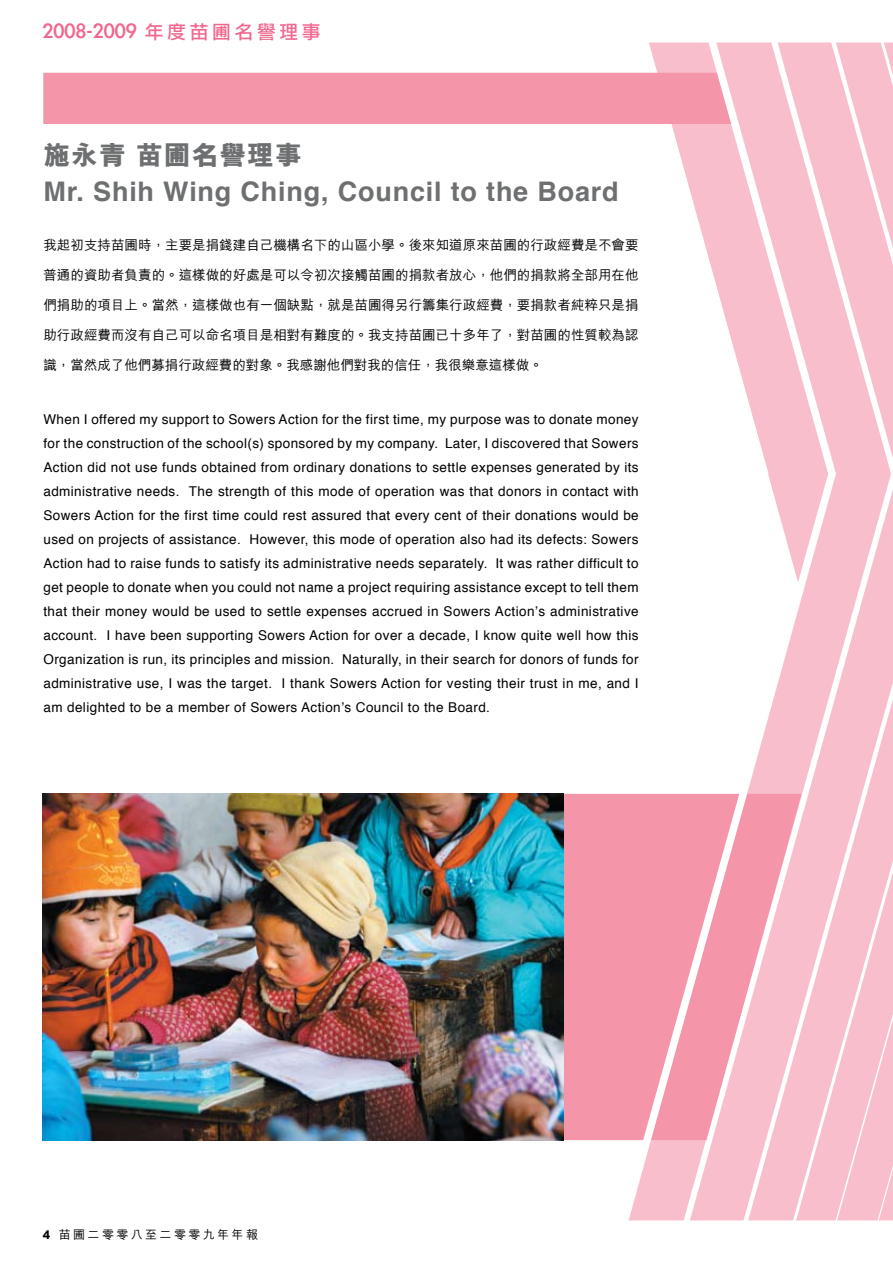
<style>
.page{position:relative;width:893px;height:1263px;background:#fff}
.page>*{position:absolute;margin:0;border:0;box-sizing:border-box;transform-origin:0 0}
.t1{font:700 27px "Helvetica";letter-spacing:.03em;color:#6d6f71}
.t2{font:800 27px "M Hei HK";letter-spacing:.03em;color:#6d6f71}
.t3{font:23.7px "Li Gothic Med";color:#f1678d}
.t4{font:13.5px/24px "Helvetica";letter-spacing:.03em;color:#000;text-align:justify}
.t5{font:500 13.5px "M Hei HK";color:#000}
.t6{font:500 12px "M Hei HK";letter-spacing:.2em;color:#000}
.s1{font-size:18.75px}
.s2{font-weight:800}
</style>
<div class="page">
<div style="left:564px;top:794px;width:41px;height:346px;background:#f595aa"></div>
<img style="left:43px;top:794px;width:521px;height:346px">
<svg style="left:605px;top:42px;width:219px;height:1179px"></svg>
<svg style="left:824px;top:42px;width:42px;height:1179px;background:#f9c3d0"></svg>
<svg style="left:866px;top:42px;width:27px;height:1179px;background:#f9c3d0"></svg>
<div style="left:43px;top:73px;width:688px;height:51px;background:#f595aa"></div>
<h2 class="t3" style="left:43px;top:18px;width:280px">2008-2009 <span class="s1">年度苗圃名譽理事</span></h2>
<h1 class="t2" style="left:43px;top:137px;width:260px">施永青 苗圃名譽理事</h1>
<h1 class="t1" style="left:43px;top:169px;width:577px">Mr. Shih Wing Ching, Council to the Board</h1>
<p class="t5" style="left:43px;top:235px;width:597px">我起初支持苗圃時，主要是捐錢建自己機構名下的山區小學。後來知道原來苗圃的行政經費是不會要</p>
<p class="t5" style="left:43px;top:265px;width:597px">普通的資助者負責的。這樣做的好處是可以令初次接觸苗圃的捐款者放心，他們的捐款將全部用在他</p>
<p class="t5" style="left:43px;top:295px;width:597px">們捐助的項目上。當然，這樣做也有一個缺點，就是苗圃得另行籌集行政經費，要捐款者純粹只是捐</p>
<p class="t5" style="left:43px;top:325px;width:597px">助行政經費而沒有自己可以命名項目是相對有難度的。我支持苗圃已十多年了，對苗圃的性質較為認</p>
<p class="t5" style="left:43px;top:355px;width:501px">識，當然成了他們募捐行政經費的對象。我感謝他們對我的信任，我很樂意這樣做。</p>
<p class="t4" style="left:43px;top:408px;width:597px">When I offered my support to Sowers Action for the first time, my purpose was to donate money for the construction of the school(s) sponsored by my company. Later, I discovered that Sowers Action did not use funds obtained from ordinary donations to settle expenses generated by its administrative needs. The strength of this mode of operation was that donors in contact with Sowers Action for the first time could rest assured that every cent of their donations would be used on projects of assistance. However, this mode of operation also had its defects: Sowers Action had to raise funds to satisfy its administrative needs separately. It was rather difficult to get people to donate when you could not name a project requiring assistance except to tell them that their money would be used to settle expenses accrued in Sowers Action’s administrative account. I have been supporting Sowers Action for over a decade, I know quite well how this Organization is run, its principles and mission. Naturally, in their search for donors of funds for administrative use, I was the target. I thank Sowers Action for vesting their trust in me, and I am delighted to be a member of Sowers Action’s Council to the Board.</p>
<p class="t6" style="left:43px;top:1225px;width:217px"><span class="s2">4</span> 苗圃二零零八至二零零九年年報</p>
</div>
